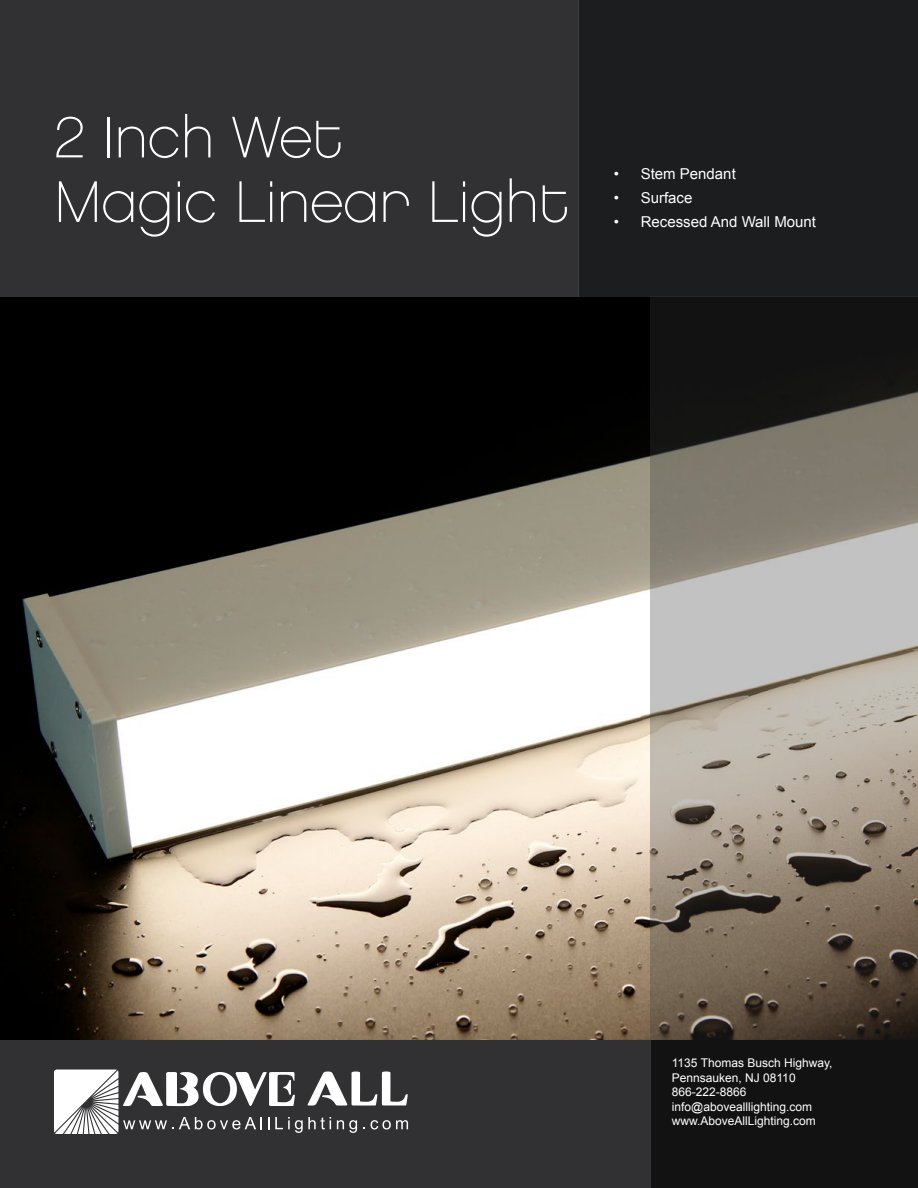
<style>
.page{position:relative;width:918px;height:1188px;background:#fff}
.page>*{position:absolute;margin:0;border:0;box-sizing:border-box;transform-origin:0 0}
.t1{font:58.5px/64.5px "Chalet Paris Nineteen Eighty";color:#fff}
.t2{font:15px "Arial";color:#fff}
.t3{font:12px/14.4px "Arial";color:#fff}
</style>
<div class="page">
<img style="left:0;top:296px;width:651px;height:744px">
<div style="left:0;top:0;width:578px;height:296px;background:#313133"></div>
<div style="left:578px;top:0;width:340px;height:296px;background:#1c1d1e"></div>
<div style="left:0;top:1040px;width:650px;height:148px;background:#313133"></div>
<svg style="left:651px;top:296px;width:267px;height:892px;background:#6c665f"></svg>
<svg style="left:54px;top:1070px;width:354px;height:64px"></svg>
<h1 class="t1" style="left:54px;top:105px;width:517px">2 Inch Wet<br>Magic Linear Light</h1>
<p class="t2" style="left:614px;top:164px;width:124px">• Stem Pendant</p>
<p class="t2" style="left:614px;top:188px;width:80px">• Surface</p>
<p class="t2" style="left:614px;top:212px;width:204px">• Recessed And Wall Mount</p>
<p class="t3" style="left:672px;top:1056px;width:162px">1135 Thomas Busch Highway,<br>Pennsauken, NJ 08110<br>866-222-8866 info@abovealllighting.com www.AboveAllLighting.com</p>
</div>
